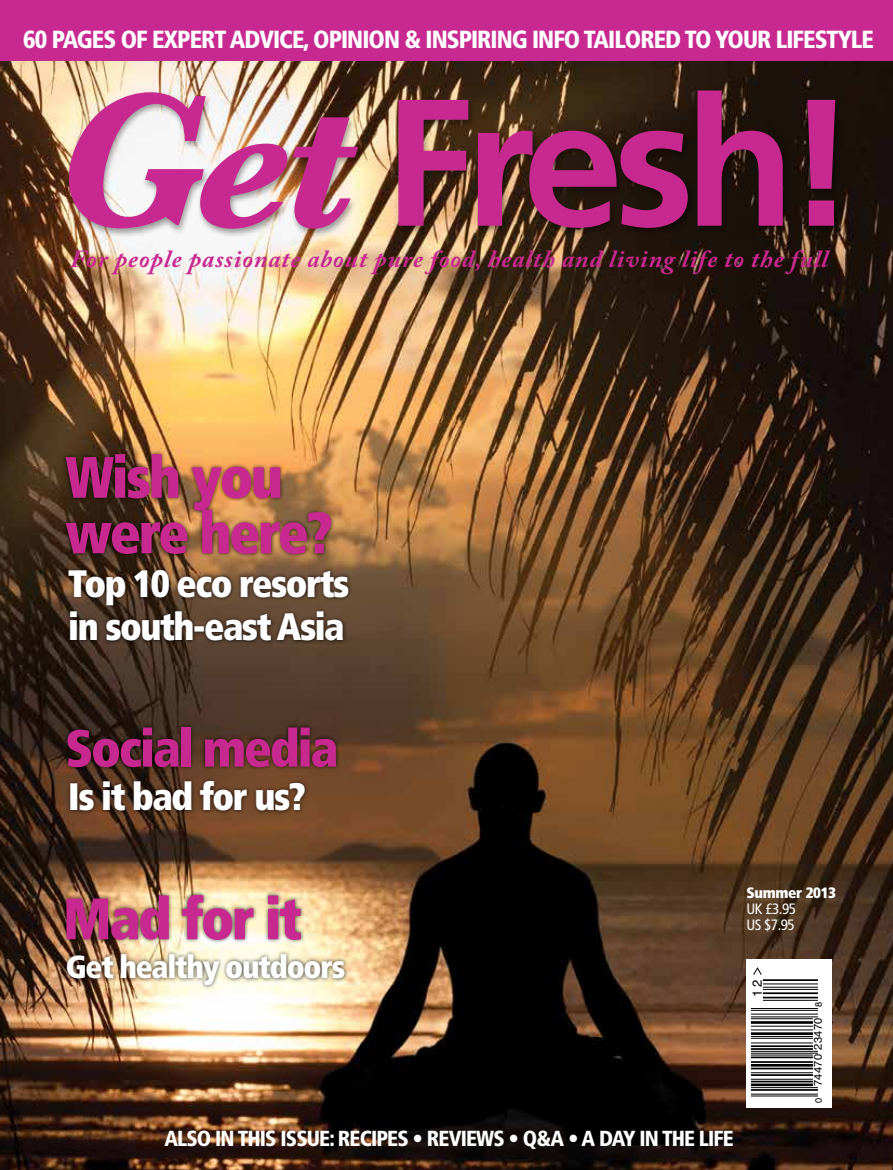
<style>
.page{position:relative;width:893px;height:1170px;background:#fff}
.page>*{position:absolute;margin:0;border:0;box-sizing:border-box;transform-origin:0 0}
.t1{font:700 180.15px "Frutiger";letter-spacing:-.05em;color:#c82990}
.t2{font:900 condensed 58.2px/55.5px "Frutiger";letter-spacing:-.04em;color:#c82990;scale:.96 1}
.t3{font:900 condensed 52.05px "Frutiger";letter-spacing:-.04em;color:#c82990;scale:.96 1}
.t4{font:900 condensed 38.1px/43.5px "Frutiger";letter-spacing:-.04em;color:#fff;scale:.96 1}
.t5{font:900 condensed 31.8px "Frutiger";letter-spacing:-.04em;color:#fff;scale:.96 1}
.t6{font:900 condensed 24.75px "Frutiger";letter-spacing:-.04em;color:#fff}
.t7{font:italic 700 24.3px "Adobe Caslon Pro";letter-spacing:.04em;color:#c82990;scale:1.04 1}
.t8{font:900 condensed 21.75px "Frutiger";letter-spacing:-.04em;color:#fff}
.t9{font:condensed 15px/16px "Frutiger";letter-spacing:-.03em;color:#fff}
.t10{font:900 condensed 15px "Frutiger";letter-spacing:-.02em;color:#fff}
.t11{font:13.05px "Helvetica";color:#000}
.t12{font:11.1px "Helvetica";letter-spacing:.025em;color:#000}
.s1{font-family:"Baskerville";font-style:italic;font-size:197.25px}
.s2{font-size:9.3px}
</style>
<div class="page">
<img style="left:1px;top:61px;width:891px;height:1108px">
<div style="left:65px;top:88px;width:778px;height:150px;background:#000;opacity:.38"></div>
<svg style="left:746px;top:959px;width:85px;height:148px"></svg>
<hr style="left:750px;top:1093px;width:67px;height:1px;background:#000">
<hr style="left:750px;top:1095px;width:67px;height:1px;background:#000">
<hr style="left:750px;top:1088px;width:67px;height:2px;background:#000">
<hr style="left:750px;top:1087px;width:67px;height:1px;background:#000">
<hr style="left:750px;top:1083px;width:62px;height:3px;background:#000">
<hr style="left:750px;top:1080px;width:62px;height:2px;background:#000">
<hr style="left:750px;top:1078px;width:62px;height:1px;background:#000">
<hr style="left:750px;top:1074px;width:62px;height:1px;background:#000">
<hr style="left:750px;top:1072px;width:62px;height:1px;background:#000">
<hr style="left:750px;top:1067px;width:62px;height:2px;background:#000">
<hr style="left:750px;top:1063px;width:62px;height:3px;background:#000">
<hr style="left:750px;top:1056px;width:62px;height:2px;background:#000">
<hr style="left:750px;top:1061px;width:62px;height:1px;background:#000">
<hr style="left:750px;top:1050px;width:67px;height:1px;background:#000">
<hr style="left:750px;top:1052px;width:67px;height:1px;background:#000">
<hr style="left:750px;top:1054px;width:62px;height:1px;background:#000">
<hr style="left:750px;top:1045px;width:62px;height:1px;background:#000">
<hr style="left:750px;top:1048px;width:62px;height:1px;background:#000">
<hr style="left:750px;top:1035px;width:62px;height:1px;background:#000">
<hr style="left:750px;top:1037px;width:62px;height:1px;background:#000">
<hr style="left:750px;top:1042px;width:62px;height:1px;background:#000">
<hr style="left:750px;top:1032px;width:62px;height:2px;background:#000">
<hr style="left:750px;top:1025px;width:62px;height:1px;background:#000">
<hr style="left:750px;top:1029px;width:62px;height:1px;background:#000">
<hr style="left:750px;top:1021px;width:62px;height:2px;background:#000">
<hr style="left:750px;top:1008px;width:67px;height:1px;background:#000">
<hr style="left:750px;top:1009px;width:67px;height:1px;background:#000">
<hr style="left:750px;top:1013px;width:67px;height:1px;background:#000">
<hr style="left:750px;top:1016px;width:67px;height:1px;background:#000">
<hr style="left:750px;top:1018px;width:62px;height:1px;background:#000">
<hr style="left:762px;top:999px;width:55px;height:1px;background:#000">
<hr style="left:762px;top:992px;width:55px;height:1px;background:#000">
<hr style="left:762px;top:996px;width:55px;height:2px;background:#000">
<hr style="left:762px;top:983px;width:55px;height:1px;background:#000">
<hr style="left:762px;top:986px;width:55px;height:1px;background:#000">
<hr style="left:762px;top:988px;width:55px;height:1px;background:#000">
<hr style="left:762px;top:979px;width:55px;height:1px;background:#000">
<svg style="left:752px;top:967px;width:10px;height:8px"></svg>
<div style="left:1px;top:0;width:891px;height:61px;background:#c82990"></div>
<div style="left:63px;top:890px;width:286px;height:99px;background:#000;opacity:.75"></div>
<div style="left:62px;top:449px;width:291px;height:196px;background:#000;opacity:.75"></div>
<div style="left:63px;top:723px;width:278px;height:92px;background:#000;opacity:.75"></div>
<p class="t6" style="left:23px;top:24px;width:852px">60 PAGES OF EXPERT ADVICE, OPINION &amp; INSPIRING INFO TAILORED TO YOUR LIFESTYLE</p>
<h1 class="t1" style="left:51px;top:57px;width:806px"><span class="s1">Get</span> Fresh!</h1>
<p class="t7" style="left:70px;top:244px;width:730px">For people passionate about pure food, health and living life to the full</p>
<h2 class="t2" style="left:65px;top:449px;width:280px">Wish you were here?</h2>
<h3 class="t4" style="left:68px;top:561px;width:294px">Top 10 eco resorts in south-east Asia</h3>
<h3 class="t3" style="left:65px;top:716px;width:286px">Social media</h3>
<h3 class="t4" style="left:68px;top:774px;width:249px">Is it bad for us?</h3>
<h2 class="t2" style="left:63px;top:890px;width:250px">Mad for it</h2>
<p class="t5" style="left:66px;top:947px;width:292px">Get healthy outdoors</p>
<p class="t8" style="left:164px;top:1125px;width:571px">ALSO IN THIS ISSUE: RECIPES • REVIEWS • Q&amp;A • A DAY IN THE LIFE</p>
<p class="t10" style="left:746px;top:883px;width:91px">Summer 2013</p>
<p class="t9" style="left:746px;top:900px;width:51px">UK £3.95<br>US $7.95</p>
<p class="t11" style="left:747px;top:996px;width:19px;rotate:-90deg">12</p>
<p class="t12" style="left:809px;top:1102px;width:102px;rotate:-90deg"><span class="s2">0</span> 74470 23470 <span class="s2">8</span></p>
</div>
